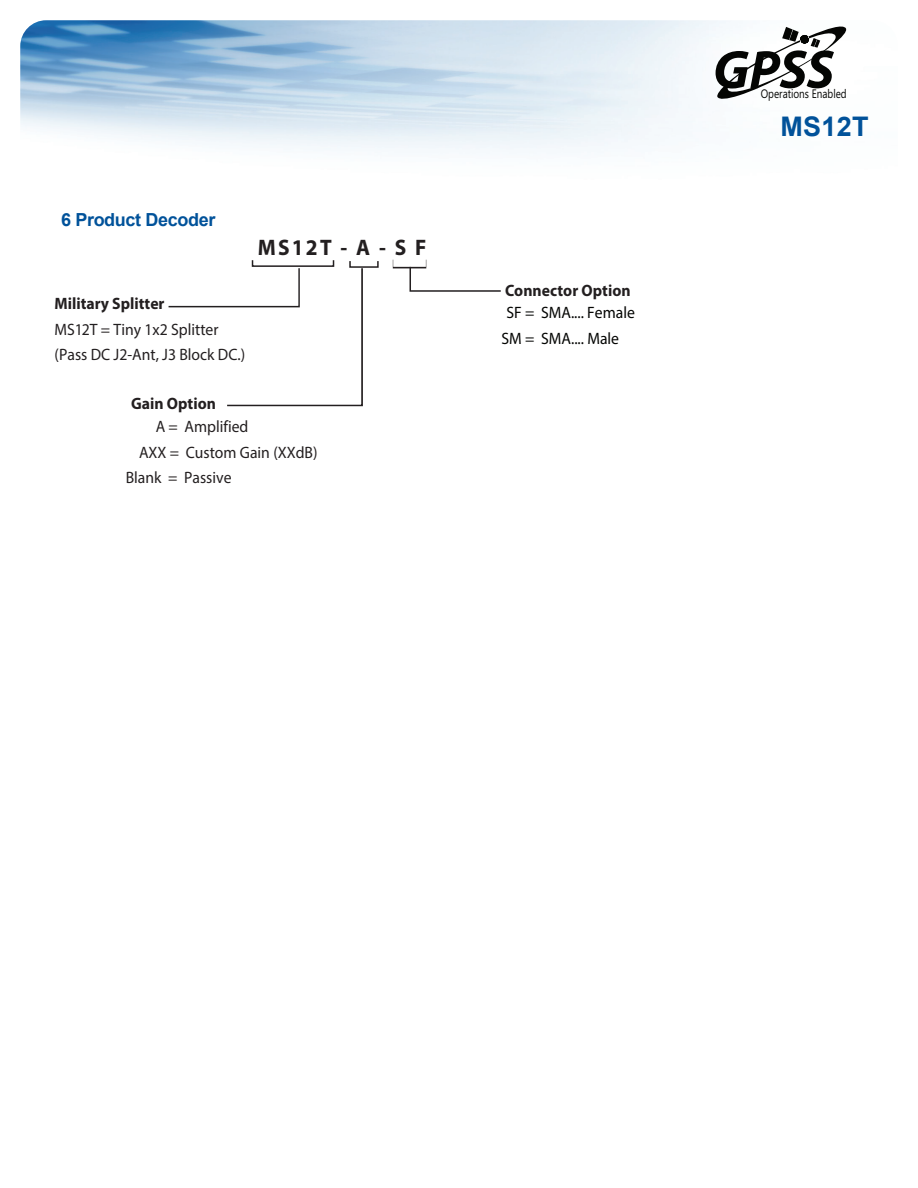
<style>
.page{position:relative;width:918px;height:1188px;background:#fff}
.page>*{position:absolute;margin:0;border:0;box-sizing:border-box;transform-origin:0 0}
.t1{font:700 27px "Arial";letter-spacing:.015em;color:#01529a}
.t2{font:700 22.5px "Myriad Pro";letter-spacing:.105em;color:#231f20;scale:.95 1}
.t3{font:700 18px "Arial";letter-spacing:-.02em;color:#01529a}
.t4{font:16.5px/24.8px "Myriad Pro";color:#231f20;scale:.95 1}
.t5{font:700 16.5px "Myriad Pro";color:#231f20;scale:.95 1}
.t6{font:16.5px/25.7px "Myriad Pro";color:#040503;scale:.95 1}
.t7{font:12.3px "Segoe UI";color:#040503;scale:.81 1}
</style>
<div class="page">
<img style="left:20px;top:20px;width:824px;height:249px">
<div style="left:252px;top:259px;width:82px;height:8px;border:2px solid #231f20"></div>
<svg style="left:393px;top:258px;width:109px;height:34px"></svg>
<svg style="left:167px;top:267px;width:197px;height:140px"></svg>
<svg style="left:716px;top:27px;width:131px;height:73px"></svg>
<p class="t3" style="left:61px;top:207px;width:156px">6 Product Decoder</p>
<h2 class="t2" style="left:258px;top:233px;width:179px">MS12T-A-SF</h2>
<p class="t5" style="left:55px;top:293px;width:117px">Military Splitter</p>
<p class="t4" style="left:55px;top:317px;width:202px">MS12T = Tiny 1x2 Splitter (Pass DC J2-Ant, J3 Block DC.)</p>
<p class="t5" style="left:131px;top:394px;width:91px">Gain Option</p>
<p class="t4" style="left:156px;top:414px;width:99px">A = Amplified</p>
<p class="t4" style="left:139px;top:439px;width:189px">AXX = Custom Gain (XXdB)</p>
<p class="t4" style="left:126px;top:465px;width:113px">Blank = Passive</p>
<p class="t5" style="left:505px;top:281px;width:134px">Connector Option</p>
<p class="t6" style="left:502px;top:300px;width:142px">SF = SMA.... Female<br>SM = SMA.... Male</p>
<p class="t7" style="left:761px;top:86px;width:108px">Operations Enabled</p>
<h1 class="t1" style="left:780px;top:107px;width:90px">MS12T</h1>
</div>
